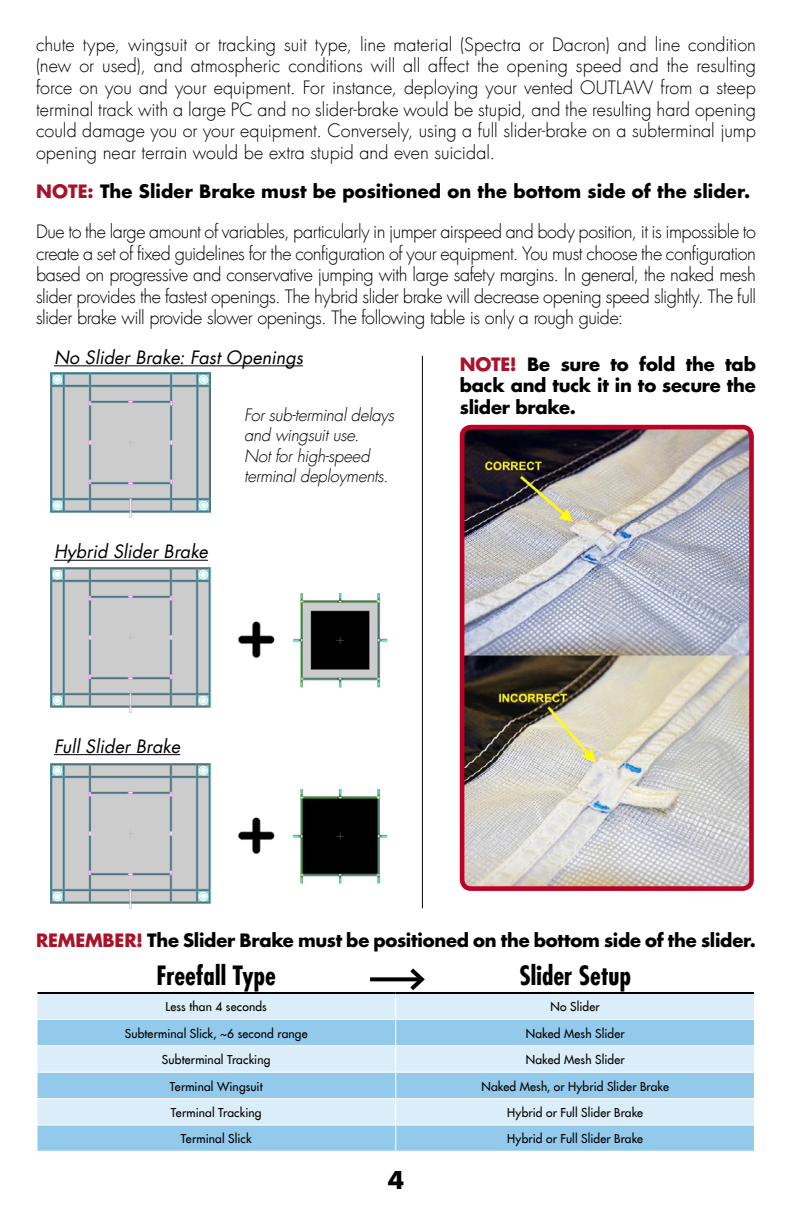
<style>
.page{position:relative;width:792px;height:1224px;background:#fff}
.page>*{position:absolute;margin:0;border:0;box-sizing:border-box;transform-origin:0 0}
.TOC_number{font:700 condensed 26px "Futura LT";color:#000}
.t1{font:700 24px "Futura LT";color:#000}
.Body{font:300 18px/21.6px "Futura LT";letter-spacing:-.015em;color:#000;text-align:justify}
.Body-2{font:700 18px/21.6px "Futura LT";letter-spacing:-.01em;color:#000;text-align:justify}
.Sub-Sub-Header{font:italic 18px "Futura LT";letter-spacing:.005em;color:#000}
.Captions{font:italic 300 16.8px/20.2px "Futura LT";letter-spacing:-.015em;color:#000}
.Table_Cells{font:12px "Futura LT";letter-spacing:.015em;color:#000}
.s1{color:#a9132a}
</style>
<div class="page">
<img style="left:50px;top:372px;width:160px;height:145px">
<img style="left:50px;top:567px;width:372px;height:145px">
<img style="left:50px;top:763px;width:372px;height:145px">
<hr style="left:422px;top:356px;width:1px;height:552px;background:#000">
<hr style="left:54px;top:365px;width:249px;height:1px;background:#000">
<hr style="left:54px;top:560px;width:154px;height:1px;background:#000">
<hr style="left:54px;top:754px;width:126px;height:1px;background:#000">
<div style="left:38px;top:994px;width:716px;height:25px;background:#dbedf8"></div>
<svg style="left:38px;top:1020px;width:716px;height:131px;background:#b1d7f0"></svg>
<hr style="left:38px;top:1045px;width:358px;height:1px;background:#fff">
<hr style="left:396px;top:1045px;width:358px;height:1px;background:#fff">
<hr style="left:38px;top:1072px;width:358px;height:1px;background:#fff">
<hr style="left:396px;top:1072px;width:358px;height:1px;background:#fff">
<hr style="left:38px;top:1098px;width:358px;height:1px;background:#fff">
<hr style="left:396px;top:1098px;width:358px;height:1px;background:#fff">
<hr style="left:38px;top:1125px;width:358px;height:1px;background:#fff">
<hr style="left:396px;top:1125px;width:358px;height:1px;background:#fff">
<svg style="left:395px;top:994px;width:1px;height:157px"></svg>
<hr style="left:38px;top:992px;width:358px;height:2px;background:#000">
<hr style="left:396px;top:992px;width:358px;height:2px;background:#000">
<svg style="left:370px;top:977px;width:36px;height:4px"></svg>
<svg style="left:406px;top:968px;width:19px;height:23px"></svg>
<img style="left:466px;top:431px;width:282px;height:454px">
<div style="left:460px;top:425px;width:294px;height:466px;border:5px solid #be0027;border-radius:9px"></div>
<p class="Body" style="left:36px;top:34px;width:722px">chute type, wingsuit or tracking suit type, line material (Spectra or Dacron) and line condition (new or used), and atmospheric conditions will all affect the opening speed and the resulting force on you and your equipment. For instance, deploying your vented OUTLAW from a steep terminal track with a large PC and no slider-brake would be stupid, and the resulting hard opening could damage you or your equipment. Conversely, using a full slider-brake on a subterminal jump opening near terrain would be extra stupid and even suicidal.</p>
<p class="Body-2" style="left:36px;top:181px;width:716px"><span class="s1">NOTE:</span> The Slider Brake must be positioned on the bottom side of the slider.</p>
<p class="Body" style="left:36px;top:221px;width:722px">Due to the large amount of variables, particularly in jumper airspeed and body position, it is impossible to create a set of fixed guidelines for the configuration of your equipment. You must choose the configuration based on progressive and conservative jumping with large safety margins. In general, the naked mesh slider provides the fastest openings. The hybrid slider brake will decrease opening speed slightly. The full slider brake will provide slower openings. The following table is only a rough guide:</p>
<p class="Sub-Sub-Header" style="left:54px;top:346px;width:251px">No Slider Brake: Fast Openings</p>
<p class="Body-2" style="left:460px;top:353px;width:298px"><span class="s1">NOTE!</span> Be sure to fold the tab back and tuck it in to secure the slider brake.</p>
<p class="Captions" style="left:244px;top:406px;width:152px">For sub-terminal delays and wingsuit use.<br>Not for high-speed terminal deployments.</p>
<p class="Sub-Sub-Header" style="left:54px;top:540px;width:155px">Hybrid Slider Brake</p>
<p class="Sub-Sub-Header" style="left:54px;top:735px;width:128px">Full Slider Brake</p>
<p class="Body-2" style="left:36px;top:929px;width:721px"><span class="s1">REMEMBER!</span> The Slider Brake must be positioned on the bottom side of the slider.</p>
<p class="TOC_number" style="left:157px;top:959px;width:121px">Freefall Type</p>
<p class="TOC_number" style="left:519px;top:959px;width:113px">Slider Setup</p>
<p class="Table_Cells" style="left:166px;top:999px;width:103px">Less than 4 seconds</p>
<p class="Table_Cells" style="left:551px;top:999px;width:51px">No Slider</p>
<p class="Table_Cells" style="left:125px;top:1026px;width:184px">Subterminal Slick, ~6 second range</p>
<p class="Table_Cells" style="left:526px;top:1026px;width:100px">Naked Mesh Slider</p>
<p class="Table_Cells" style="left:162px;top:1052px;width:110px">Subterminal Tracking</p>
<p class="Table_Cells" style="left:526px;top:1052px;width:100px">Naked Mesh Slider</p>
<p class="Table_Cells" style="left:170px;top:1078px;width:94px">Terminal Wingsuit</p>
<p class="Table_Cells" style="left:481px;top:1078px;width:189px">Naked Mesh, or Hybrid Slider Brake</p>
<p class="Table_Cells" style="left:171px;top:1105px;width:92px">Terminal Tracking</p>
<p class="Table_Cells" style="left:507px;top:1105px;width:137px">Hybrid or Full Slider Brake</p>
<p class="Table_Cells" style="left:181px;top:1131px;width:72px">Terminal Slick</p>
<p class="Table_Cells" style="left:507px;top:1131px;width:137px">Hybrid or Full Slider Brake</p>
<h2 class="t1" style="left:388px;top:1164px;width:18px">4</h2>
</div>
